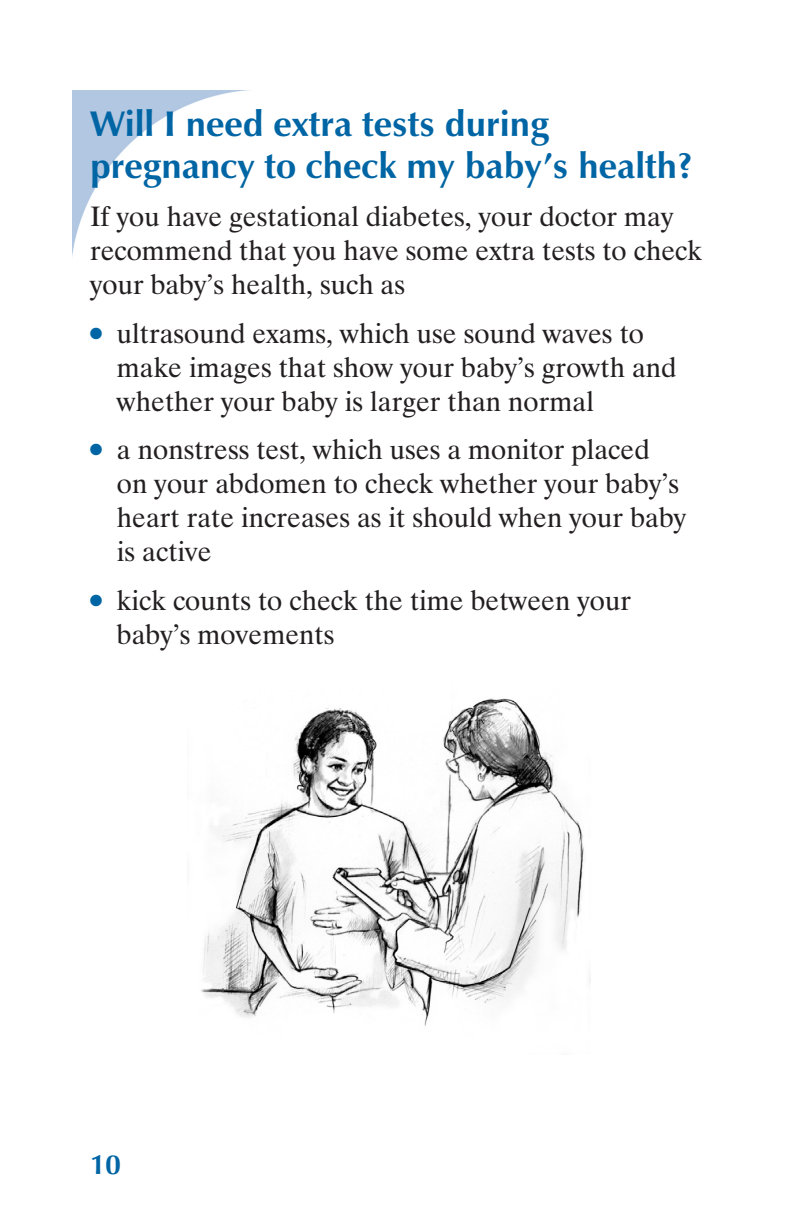
<style>
.page{position:relative;width:792px;height:1224px;background:#fff}
.page>*{position:absolute;margin:0;border:0;box-sizing:border-box;transform-origin:0 0}
.t1{font:700 36px/42px "Zapf Humanist 601 BT";color:#0065a4}
.t2{font:28px/34px "Dutch 801 BT";color:#231f20}
.t3{font:700 28px "Zapf Humanist 601 BT";color:#0065a4}
.s1{color:#0065a4}
</style>
<div class="page">
<img style="left:72px;top:90px;width:178px;height:167px">
<img style="left:201px;top:698px;width:390px;height:329px">
<h2 class="t1" style="left:90px;top:103px;width:605px">Will I need extra tests during pregnancy to check my baby’s health?</h2>
<p class="t2" style="left:90px;top:199px;width:614px">If you have gestational diabetes, your doctor may recommend that you have some extra tests to check your baby’s health, such as</p>
<p class="t2" style="left:117px;top:316px;width:561px;text-indent:-27px"><span class="s1">●</span> ultrasound exams, which use sound waves to make images that show your baby’s growth and whether your baby is larger than normal</p>
<p class="t2" style="left:117px;top:432px;width:571px;text-indent:-27px"><span class="s1">●</span> a nonstress test, which uses a monitor placed on your abdomen to check whether your baby’s heart rate increases as it should when your baby is active</p>
<p class="t2" style="left:117px;top:583px;width:516px;text-indent:-27px"><span class="s1">●</span> kick counts to check the time between your baby’s movements</p>
<p class="t3" style="left:90px;top:1147px;width:32px">10</p>
</div>
